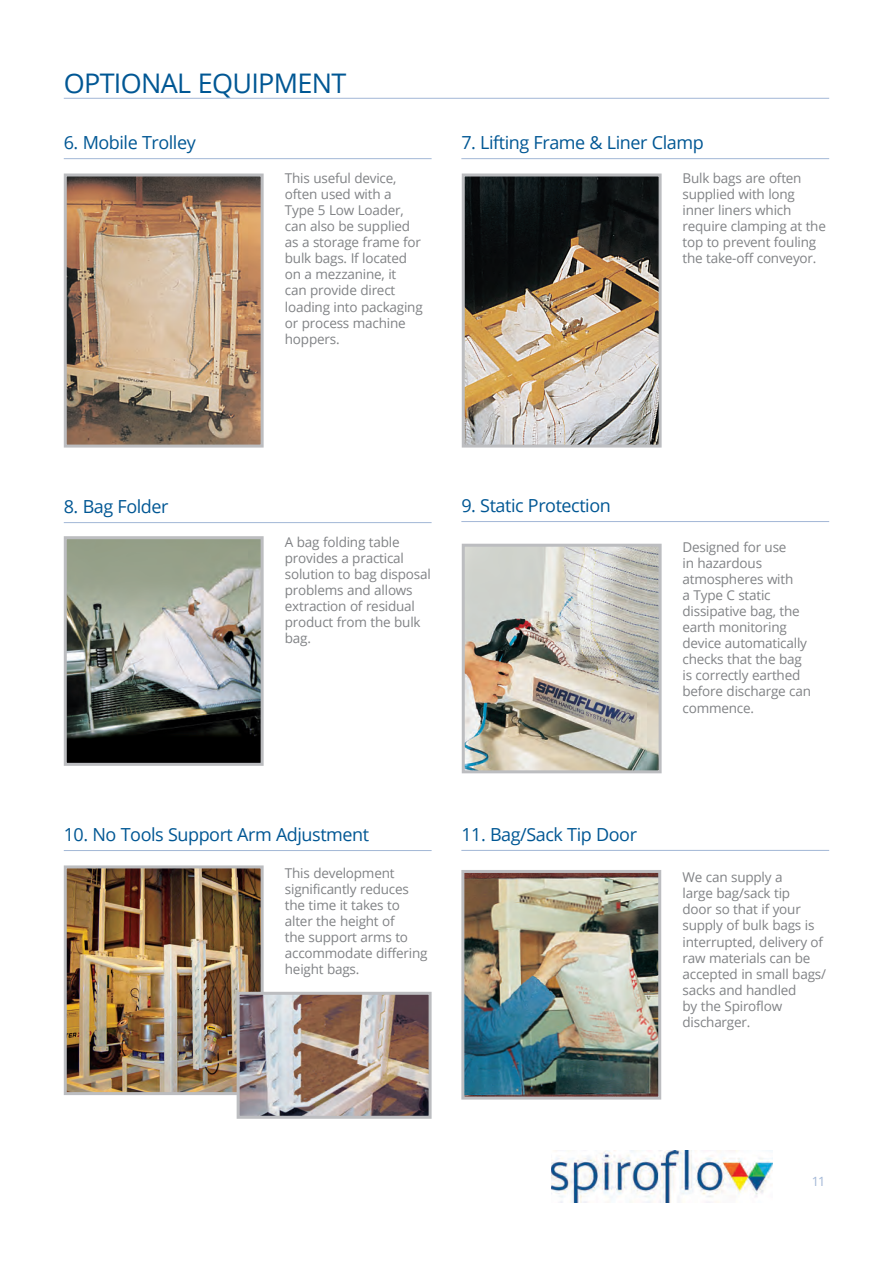
<style>
.page{position:relative;width:893px;height:1263px;background:#fff}
.page>*{position:absolute;margin:0;border:0;box-sizing:border-box;transform-origin:0 0}
.t1{font:27px "Open Sans";letter-spacing:-.025em;color:#005794}
.t2{font:18px "Open Sans";letter-spacing:-.025em;color:#005794}
.t3{font:13.5px/16px "Open Sans";letter-spacing:-.015em;color:#808285}
.t4{font:12.75px "Open Sans";color:#a2b7d6}
</style>
<div class="page">
<hr style="left:64px;top:98px;width:765px;height:1px;background:#a2b7d6">
<hr style="left:64px;top:158px;width:368px;height:1px;background:#a2b7d6">
<hr style="left:64px;top:522px;width:368px;height:1px;background:#a2b7d6">
<hr style="left:64px;top:850px;width:368px;height:1px;background:#a2b7d6">
<hr style="left:461px;top:158px;width:368px;height:1px;background:#a2b7d6">
<hr style="left:461px;top:521px;width:368px;height:1px;background:#a2b7d6">
<hr style="left:461px;top:850px;width:368px;height:1px;background:#a2b7d6">
<img style="left:68px;top:178px;width:192px;height:266px">
<div style="left:64px;top:174px;width:200px;height:274px;border:3px solid #bcbdc0"></div>
<img style="left:466px;top:178px;width:192px;height:266px">
<div style="left:462px;top:174px;width:200px;height:274px;border:3px solid #bcbdc0"></div>
<img style="left:68px;top:540px;width:192px;height:222px">
<div style="left:64px;top:536px;width:200px;height:230px;border:3px solid #bcbdc0"></div>
<img style="left:466px;top:548px;width:192px;height:221px">
<div style="left:462px;top:544px;width:200px;height:229px;border:3px solid #bcbdc0"></div>
<img style="left:68px;top:869px;width:192px;height:222px">
<div style="left:64px;top:865px;width:200px;height:230px;border:3px solid #bcbdc0"></div>
<img style="left:241px;top:996px;width:187px;height:119px">
<div style="left:237px;top:992px;width:195px;height:127px;border:3px solid #bcbdc0"></div>
<img style="left:465px;top:874px;width:192px;height:221px">
<div style="left:461px;top:870px;width:200px;height:229px;border:3px solid #bcbdc0"></div>
<img style="left:551px;top:1150px;width:222px;height:52px">
<h1 class="t1" style="left:64px;top:65px;width:284px">OPTIONAL EQUIPMENT</h1>
<h2 class="t2" style="left:64px;top:130px;width:133px">6. Mobile Trolley</h2>
<p class="t3" style="left:285px;top:170px;width:139px">This useful device, often used with a<br>Type 5 Low Loader, can also be supplied as a storage frame for bulk bags. If located on a mezzanine, it<br>can provide direct loading into packaging or process machine hoppers.</p>
<h2 class="t2" style="left:461px;top:130px;width:244px">7. Lifting Frame &amp; Liner Clamp</h2>
<p class="t3" style="left:682px;top:170px;width:145px">Bulk bags are often supplied with long inner liners which require clamping at the top to prevent fouling the take-off conveyor.</p>
<h2 class="t2" style="left:64px;top:494px;width:106px">8. Bag Folder</h2>
<p class="t3" style="left:285px;top:534px;width:147px">A bag folding table provides a practical solution to bag disposal problems and allows extraction of residual product from the bulk bag.</p>
<h2 class="t2" style="left:461px;top:493px;width:151px">9. Static Protection</h2>
<h2 class="t2" style="left:64px;top:822px;width:307px">10. No Tools Support Arm Adjustment</h2>
<p class="t3" style="left:285px;top:865px;width:144px">This development significantly reduces the time it takes to alter the height of<br>the support arms to accommodate differing height bags.</p>
<h2 class="t2" style="left:461px;top:822px;width:177px">11. Bag/Sack Tip Door</h2>
<p class="t3" style="left:682px;top:539px;width:130px">Designed for use<br>in hazardous atmospheres with<br>a Type C static dissipative bag, the earth monitoring device automatically checks that the bag is correctly earthed before discharge can commence.</p>
<p class="t3" style="left:682px;top:869px;width:145px">We can supply a<br>large bag/sack tip<br>door so that if your supply of bulk bags is interrupted, delivery of raw materials can be accepted in small bags/ sacks and handled<br>by the Spiroflow discharger.</p>
<p class="t4" style="left:812px;top:1172px;width:15px">11</p>
</div>
